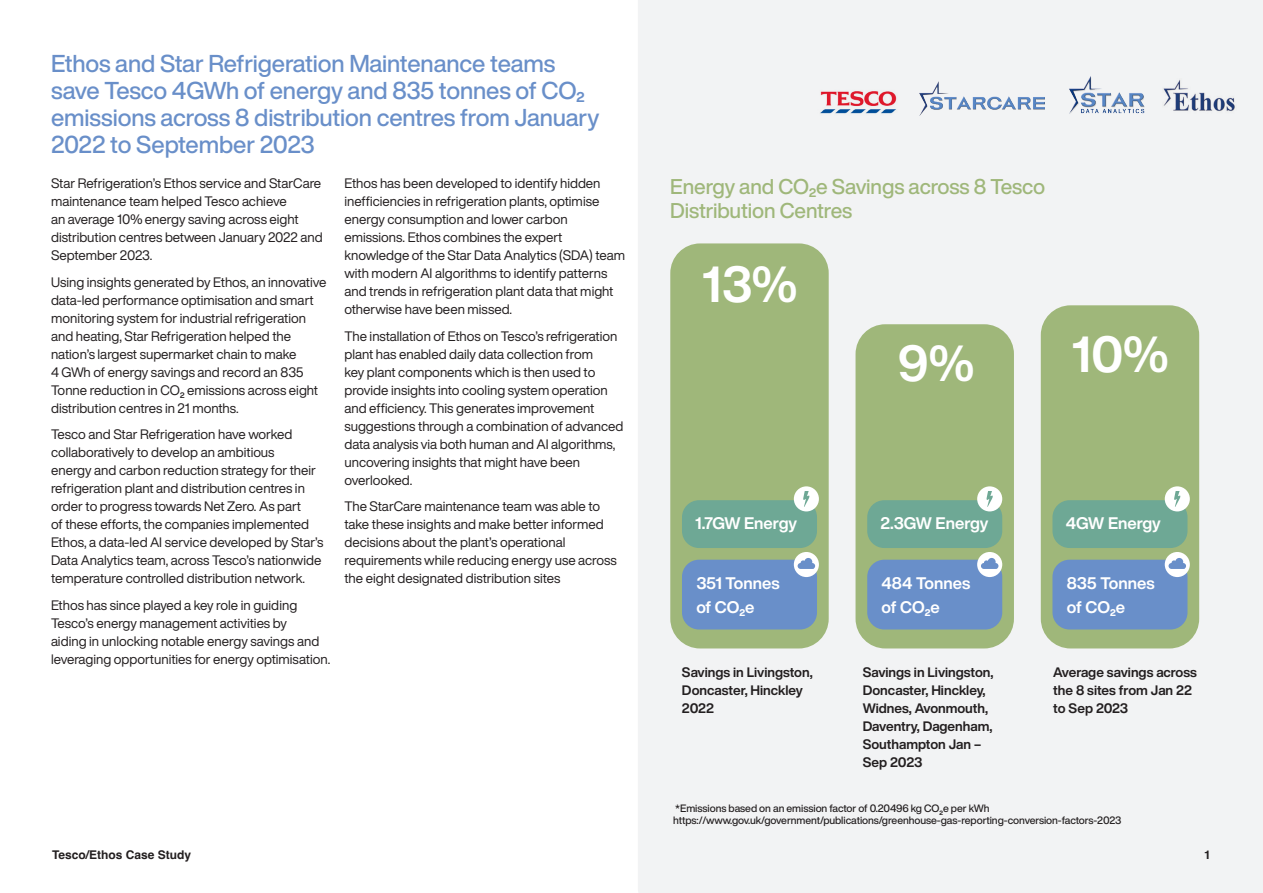
<style>
.page{position:relative;width:1263px;height:893px;background:#fff}
.page>*{position:absolute;margin:0;border:0;box-sizing:border-box;transform-origin:0 0}
.Body{font:700 49.8px "Helvetica Now Display";color:#fff}
.Intro1{font:500 24px/27px "Helvetica Now Display";letter-spacing:-.005em;color:#698fc9}
.Intro{font:500 21px/24px "Helvetica Now Display";letter-spacing:-.005em;color:#9fb77a}
.Body-2{font:700 16.5px/24.2px "Helvetica Now Display";color:#fff}
.Body-3{font:13.5px/18px "Helvetica Now Display";color:#231f20}
.Body-4{font:700 13.5px/18px "Helvetica Now Display";color:#231f20}
.t1{font:700 12px "Helvetica";color:#231f20}
.Intro1-2{font:500 10.5px/12px "Helvetica Now Display";letter-spacing:-.005em;color:#231f20}
</style>
<div class="page">
<div style="left:638px;top:0;width:625px;height:893px;background:#f2f3f4"></div>
<img style="left:1162px;top:78px;width:75px;height:41px">
<img style="left:1064px;top:72px;width:85px;height:48px">
<img style="left:919px;top:82px;width:125px;height:34px">
<img style="left:814px;top:58px;width:88px;height:88px">
<div style="left:670px;top:243px;width:159px;height:405px;background:#9fb77a;border-radius:30px"></div>
<div style="left:855px;top:324px;width:159px;height:324px;background:#9fb77a;border-radius:30px"></div>
<div style="left:1041px;top:305px;width:158px;height:343px;background:#9fb77a;border-radius:30px"></div>
<div style="left:682px;top:500px;width:135px;height:48px;background:#6ea895;border-radius:17px"></div>
<div style="left:867px;top:500px;width:135px;height:48px;background:#6ea895;border-radius:17px"></div>
<div style="left:1052px;top:500px;width:135px;height:48px;background:#6ea895;border-radius:17px"></div>
<div style="left:682px;top:560px;width:135px;height:69px;background:#698fc9;border-radius:17px"></div>
<div style="left:867px;top:560px;width:135px;height:69px;background:#698fc9;border-radius:17px"></div>
<div style="left:1052px;top:560px;width:135px;height:69px;background:#698fc9;border-radius:17px"></div>
<div style="left:794px;top:486px;width:25px;height:25px;background:#fff;border-radius:50%"></div>
<svg style="left:803px;top:491px;width:7px;height:16px"></svg>
<div style="left:977px;top:486px;width:25px;height:25px;background:#fff;border-radius:50%"></div>
<svg style="left:986px;top:491px;width:7px;height:16px"></svg>
<div style="left:1165px;top:486px;width:25px;height:25px;background:#fff;border-radius:50%"></div>
<svg style="left:1174px;top:491px;width:7px;height:16px"></svg>
<div style="left:794px;top:552px;width:25px;height:25px;background:#fff;border-radius:50%"></div>
<svg style="left:798px;top:558px;width:17px;height:11px"></svg>
<div style="left:977px;top:552px;width:25px;height:25px;background:#fff;border-radius:50%"></div>
<svg style="left:981px;top:558px;width:17px;height:11px"></svg>
<div style="left:1165px;top:552px;width:25px;height:25px;background:#fff;border-radius:50%"></div>
<svg style="left:1168px;top:558px;width:18px;height:11px"></svg>
<p class="Intro1" style="left:51px;top:50px;width:550px">Ethos and Star Refrigeration Maintenance teams save Tesco 4GWh of energy and 835 tonnes of CO2 emissions across 8 distribution centres from January 2022 to September 2023</p>
<p class="Body-3" style="left:51px;top:174px;width:273px">Star Refrigeration’s Ethos service and StarCare maintenance team helped Tesco achieve<br>an average 10% energy saving across eight distribution centres between January 2022 and September 2023.</p>
<p class="Body-3" style="left:51px;top:273px;width:277px">Using insights generated by Ethos, an innovative data-led performance optimisation and smart monitoring system for industrial refrigeration and heating, Star Refrigeration helped the nation’s largest supermarket chain to make<br>4 GWh of energy savings and record an 835<br>Tonne reduction in CO2 emissions across eight distribution centres in 21 months.</p>
<p class="Body-3" style="left:51px;top:425px;width:274px">Tesco and Star Refrigeration have worked collaboratively to develop an ambitious<br>energy and carbon reduction strategy for their refrigeration plant and distribution centres in order to progress towards Net Zero. As part<br>of these efforts, the companies implemented Ethos, a data-led AI service developed by Star’s Data Analytics team, across Tesco’s nationwide temperature controlled distribution network.</p>
<p class="Body-3" style="left:51px;top:596px;width:281px">Ethos has since played a key role in guiding Tesco’s energy management activities by<br>aiding in unlocking notable energy savings and leveraging opportunities for energy optimisation.</p>
<p class="Body-3" style="left:344px;top:174px;width:282px">Ethos has been developed to identify hidden inefficiencies in refrigeration plants, optimise energy consumption and lower carbon emissions. Ethos combines the expert knowledge of the Star Data Analytics (SDA) team with modern AI algorithms to identify patterns and trends in refrigeration plant data that might otherwise have been missed.</p>
<p class="Body-3" style="left:344px;top:327px;width:280px">The installation of Ethos on Tesco’s refrigeration plant has enabled daily data collection from<br>key plant components which is then used to provide insights into cooling system operation and efficiency. This generates improvement suggestions through a combination of advanced data analysis via both human and AI algorithms, uncovering insights that might have been overlooked.</p>
<p class="Body-3" style="left:344px;top:497px;width:274px">The StarCare maintenance team was able to take these insights and make better informed decisions about the plant’s operational requirements while reducing energy use across the eight designated distribution sites</p>
<p class="Intro" style="left:670px;top:174px;width:377px">Energy and CO2e Savings across 8 Tesco<br>Distribution Centres</p>
<p class="Body" style="left:702px;top:251px;width:97px">13%</p>
<p class="Body" style="left:898px;top:330px;width:77px">9%</p>
<p class="Body" style="left:1071px;top:320px;width:99px">10%</p>
<p class="Body-2" style="left:695px;top:511px;width:103px">1.7GW Energy</p>
<p class="Body-2" style="left:880px;top:511px;width:110px">2.3GW Energy</p>
<p class="Body-2" style="left:1066px;top:511px;width:97px">4GW Energy</p>
<p class="Body-2" style="left:696px;top:571px;width:85px">351 Tonnes of CO2e</p>
<p class="Body-2" style="left:881px;top:571px;width:90px">484 Tonnes of CO2e</p>
<p class="Body-2" style="left:1067px;top:571px;width:89px">835 Tonnes of CO2e</p>
<p class="Body-4" style="left:682px;top:663px;width:132px">Savings in Livingston,<br>Doncaster, Hinckley<br>2022</p>
<p class="Body-4" style="left:863px;top:663px;width:132px">Savings in Livingston,<br>Doncaster, Hinckley,<br>Widnes, Avonmouth,<br>Daventry, Dagenham,<br>Southampton Jan –<br>Sep 2023</p>
<p class="Body-4" style="left:1053px;top:663px;width:145px">Average savings across the 8 sites from Jan 22 to Sep 2023</p>
<p class="Intro1-2" style="left:673px;top:802px;width:449px">*Emissions based on an emission factor of 0.20496 kg CO2e per kWh https://www.gov.uk/government/publications/greenhouse-gas-reporting-conversion-factors-2023</p>
<p class="t1" style="left:52px;top:848px;width:141px">Tesco/Ethos Case Study</p>
<p class="t1" style="left:1204px;top:848px;width:8px">1</p>
</div>
